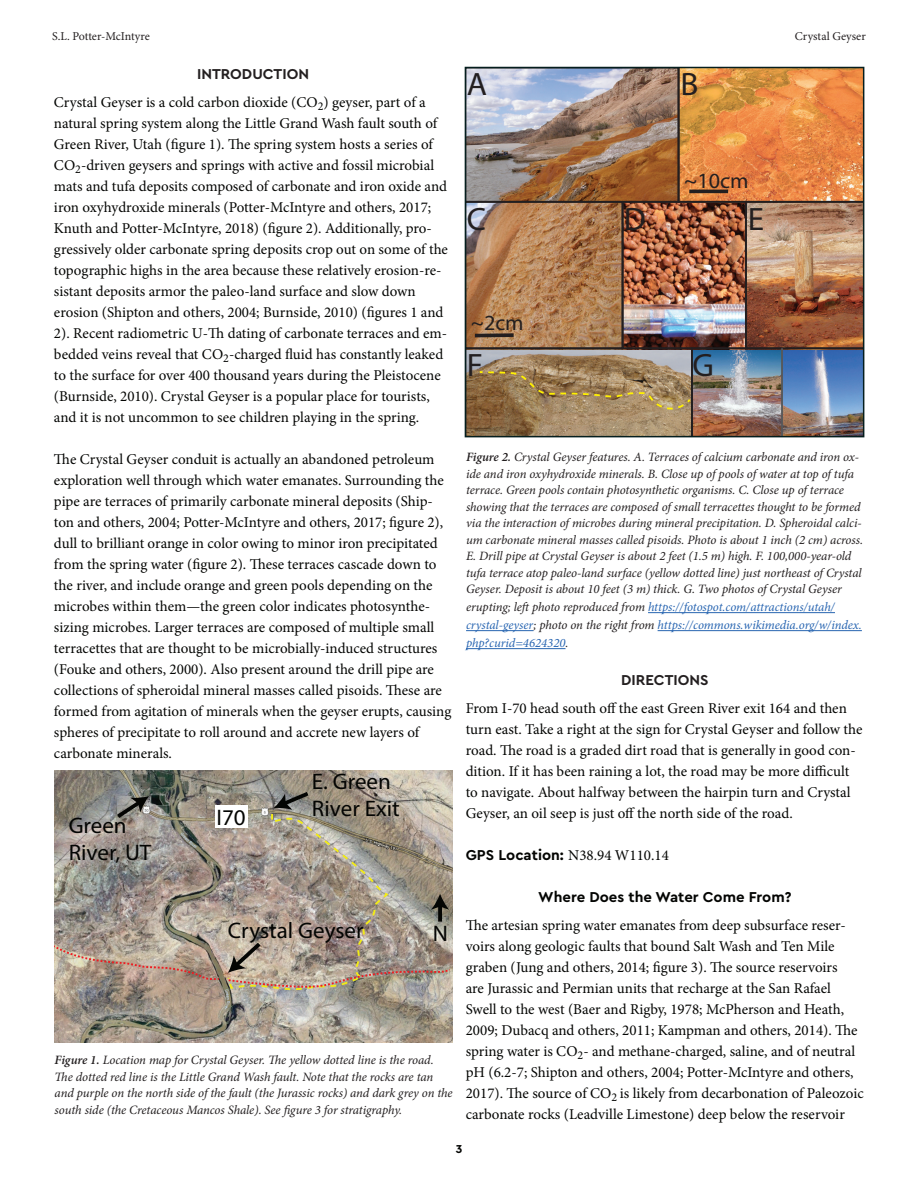
<style>
.page{position:relative;width:918px;height:1188px;background:#fff}
.page>*{position:absolute;margin:0;border:0;box-sizing:border-box;transform-origin:0 0}
.t1{font:32.4px "Myriad Pro";color:#231f20}
.t2{font:22.5px/27px "Myriad Pro";color:#040503}
.t3{font:21.6px "Myriad Pro";color:#231f20}
.t4{font:15px/21px "Minion Pro";color:#040503}
.t5{font:700 15px "Cera Basic";color:#040503}
.t6{font:700 15px "Cera Basic";color:#231f20}
.t7{font:italic 12.75px/16.5px "Minion Pro";letter-spacing:-.01em;color:#231f20}
.t8{font:italic 12.75px/18px "Minion Pro";letter-spacing:-.005em;color:#2865b1}
.t9{font:12px "Minion Pro";color:#231f20}
.t10{font:700 12px "Cera Basic";color:#040503}
.s1{font-weight:600}
.s2{color:#231f20}
.s3{font-family:"Cera Basic";font-weight:700}
</style>
<div class="page">
<img style="left:54px;top:770px;width:398px;height:272px">
<svg style="left:54px;top:789px;width:398px;height:202px"></svg>
<img style="left:468px;top:70px;width:393px;height:364px">
<hr style="left:781px;top:348px;width:2px;height:89px;background:#57585a">
<div style="left:465px;top:67px;width:399px;height:370px;border:2px solid #051e1e"></div>
<hr style="left:648px;top:612px;width:187px;height:1px;background:#2865b1">
<hr style="left:466px;top:630px;width:67px;height:1px;background:#2865b1">
<hr style="left:658px;top:630px;width:204px;height:1px;background:#2865b1">
<hr style="left:466px;top:648px;width:100px;height:1px;background:#2865b1">
<p class="t9" style="left:52px;top:28px;width:99px">S.L. Potter-McIntyre</p>
<p class="t9" style="left:795px;top:28px;width:72px">Crystal Geyser</p>
<p class="t6" style="left:197px;top:66px;width:113px">INTRODUCTION</p>
<p class="t4" style="left:54px;top:92px;width:396px">Crystal Geyser is a cold carbon dioxide (CO<sub>2</sub>) geyser, part of a natural spring system along the Little Grand Wash fault south of Green River, Utah (figure 1). The spring system hosts a series of CO<sub>2</sub>-driven geysers and springs with active and fossil microbial mats and tufa deposits composed of carbonate and iron oxide and iron oxyhydroxide minerals (Potter-McIntyre and others, 2017; Knuth and Potter-McIntyre, 2018) (figure 2). Additionally, pro&shy;gressively older carbonate spring deposits crop out on some of the topographic highs in the area because these relatively erosion-re&shy;sistant deposits armor the paleo-land surface and slow down erosion (Shipton and others, 2004; Burnside, 2010) (figures 1 and 2). Recent radiometric U-Th dating of carbonate terraces and em&shy;bedded veins reveal that CO<sub>2</sub>-charged fluid has constantly leaked to the surface for over 400 thousand years during the Pleistocene (Burnside, 2010). Crystal Geyser is a popular place for tourists, and it is not uncommon to see children playing in the spring.</p>
<p class="t4" style="left:54px;top:449px;width:399px">The Crystal Geyser conduit is actually an abandoned petroleum exploration well through which water emanates. Surrounding the pipe are terraces of primarily carbonate mineral deposits (Ship&shy;ton and others, 2004; Potter-McIntyre and others, 2017; figure 2), dull to brilliant orange in color owing to minor iron precipitated from the spring water (figure 2). These terraces cascade down to the river, and include orange and green pools depending on the microbes within them—the green color indicates photosynthe&shy;sizing microbes. Larger terraces are composed of multiple small terracettes that are thought to be microbially-induced structures (Fouke and others, 2000). Also present around the drill pipe are collections of spheroidal mineral masses called pisoids. These are formed from agitation of minerals when the geyser erupts, causing spheres of precipitate to roll around and accrete new layers of carbonate minerals.</p>
<h2 class="t2" style="left:69px;top:811px;width:84px">Green<br>River, UT</h2>
<h2 class="t2" style="left:217px;top:803px;width:31px">I70</h2>
<h2 class="t2" style="left:312px;top:767px;width:89px">E. Green<br>River Exit</h2>
<h2 class="t2" style="left:228px;top:917px;width:137px">Crystal Geyser</h2>
<h2 class="t2" style="left:433px;top:919px;width:17px">N</h2>
<p class="t7" style="left:55px;top:1052px;width:400px"><span class="s1">Figure 1.</span> Location map for Crystal Geyser. The yellow dotted line is the road.<br>The dotted red line is the Little Grand Wash fault. Note that the rocks are tan and purple on the north side of the fault (the Jurassic rocks) and dark grey on the south side (the Cretaceous Mancos Shale). See figure 3 for stratigraphy.</p>
<h1 class="t1" style="left:467px;top:64px;width:22px">A</h1>
<h1 class="t1" style="left:681px;top:64px;width:19px">B</h1>
<h3 class="t3" style="left:684px;top:167px;width:66px">~10cm</h3>
<h1 class="t1" style="left:467px;top:200px;width:21px">C</h1>
<h1 class="t1" style="left:624px;top:200px;width:24px">D</h1>
<h1 class="t1" style="left:748px;top:200px;width:18px">E</h1>
<h3 class="t3" style="left:471px;top:309px;width:54px">~2cm</h3>
<h1 class="t1" style="left:467px;top:346px;width:18px">F</h1>
<h1 class="t1" style="left:693px;top:346px;width:23px">G</h1>
<p class="t7" style="left:466px;top:449px;width:398px"><span class="s1">Figure 2.</span> Crystal Geyser features. A. Terraces of calcium carbonate and iron ox&shy;ide and iron oxyhydroxide minerals. B. Close up of pools of water at top of tufa terrace. Green pools contain photosynthetic organisms. C. Close up of terrace showing that the terraces are composed of small terracettes thought to be formed via the interaction of microbes during mineral precipitation. D. Spheroidal calci&shy;um carbonate mineral masses called pisoids. Photo is about 1 inch (2 cm) across.<br>E. Drill pipe at Crystal Geyser is about 2 feet (1.5 m) high. F. 100,000-year-old tufa terrace atop paleo-land surface (yellow dotted line) just northeast of Crystal Geyser. Deposit is about 10 feet (3 m) thick. G. Two photos of Crystal Geyser</p>
<p class="t8" style="left:466px;top:598px;width:397px"><span class="s2">erupting; left photo reproduced from</span> https://fotospot.com/attractions/utah/ crystal-geyser<span class="s2">; photo on the right from</span> https://commons.wikimedia.org/w/index. php?curid=4624320<span class="s2">.</span></p>
<p class="t6" style="left:621px;top:672px;width:89px">DIRECTIONS</p>
<p class="t4" style="left:466px;top:698px;width:398px">From I-70 head south off the east Green River exit 164 and then turn east. Take a right at the sign for Crystal Geyser and follow the road. The road is a graded dirt road that is generally in good con&shy;dition. If it has been raining a lot, the road may be more difficult to navigate. About halfway between the hairpin turn and Crystal Geyser, an oil seep is just off the north side of the road.</p>
<p class="t4" style="left:466px;top:845px;width:205px"><span class="s3">GPS Location:</span> N38.94 W110.14</p>
<p class="t5" style="left:538px;top:888px;width:255px">Where Does the Water Come From?</p>
<p class="t4" style="left:466px;top:915px;width:399px">The artesian spring water emanates from deep subsurface reser&shy;voirs along geologic faults that bound Salt Wash and Ten Mile graben (Jung and others, 2014; figure 3). The source reservoirs<br>are Jurassic and Permian units that recharge at the San Rafael Swell to the west (Baer and Rigby, 1978; McPherson and Heath, 2009; Dubacq and others, 2011; Kampman and others, 2014). The spring water is CO<sub>2</sub>- and methane-charged, saline, and of neutral pH (6.2-7; Shipton and others, 2004; Potter-McIntyre and others, 2017). The source of CO<sub>2</sub> is likely from decarbonation of Paleozoic carbonate rocks (Leadville Limestone) deep below the reservoir</p>
<p class="t10" style="left:456px;top:1142px;width:8px">3</p>
</div>
